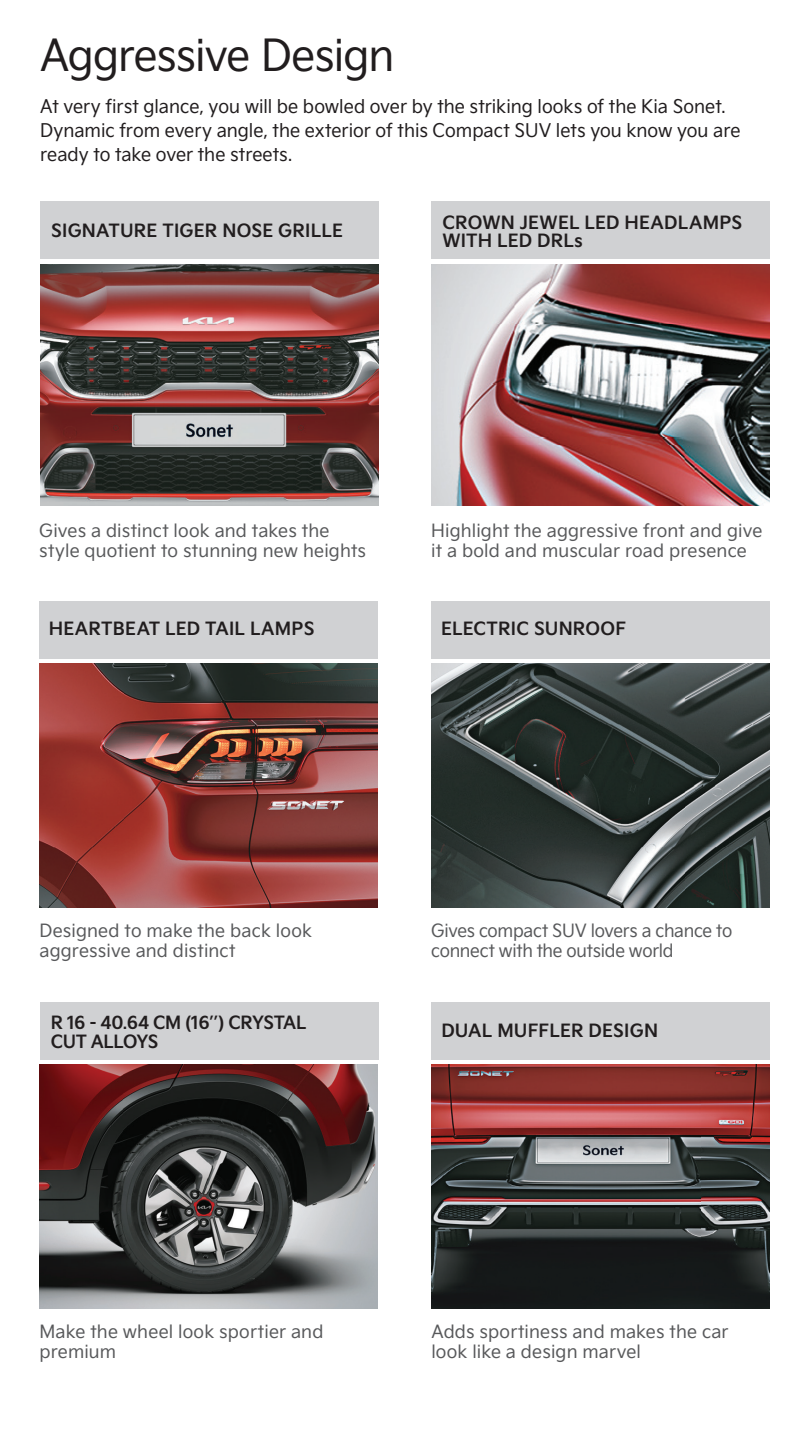
<style>
.page{position:relative;width:810px;height:1441px;background:#fff}
.page>*{position:absolute;margin:0;border:0;box-sizing:border-box;transform-origin:0 0}
.t1{font:42.75px "KI Abody Latinbasic Regular";letter-spacing:-.02em;color:#211d1e}
.t2{font:18.22px/24.3px "KI Abody Latinbasic Regular";color:#211d1e}
.t3{font:17.55px/20.2px "KI Abody Latinbasic Regular";letter-spacing:.01em;color:#58595b}
.t4{font:17.55px/18.9px "KI Abody Latinbasic Bold";letter-spacing:.01em;color:#211d1e}
.t5{font:17.55px/20.2px "KI Abody Latinbasic Regular";letter-spacing:-.015em;color:#58595b}
.t6{font:17.55px/18.9px "KI Abody Latinbasic Bold";letter-spacing:-.02em;color:#211d1e}
</style>
<div class="page">
<div style="left:40px;top:202px;width:338px;height:57px;background:#d0d1d3"></div>
<img style="left:40px;top:264px;width:338px;height:241px">
<div style="left:431px;top:202px;width:338px;height:57px;background:#d0d1d3"></div>
<img style="left:431px;top:264px;width:338px;height:241px">
<div style="left:39px;top:601px;width:339px;height:57px;background:#d0d1d3"></div>
<img style="left:39px;top:664px;width:339px;height:243px">
<img style="left:431px;top:664px;width:338px;height:244px">
<div style="left:431px;top:601px;width:338px;height:57px;background:#d0d1d3"></div>
<img style="left:39px;top:1065px;width:339px;height:244px">
<div style="left:41px;top:1002px;width:338px;height:57px;background:#d0d1d3"></div>
<img style="left:431px;top:1065px;width:338px;height:243px">
<div style="left:431px;top:1002px;width:338px;height:57px;background:#d0d1d3"></div>
<h1 class="t1" style="left:40px;top:33px;width:356px">Aggressive Design</h1>
<p class="t2" style="left:40px;top:95px;width:702px">At very first glance, you will be bowled over by the striking looks of the Kia Sonet.<br>Dynamic from every angle, the exterior of this Compact SUV lets you know you are ready to take over the streets.</p>
<p class="t4" style="left:51px;top:223px;width:293px">SIGNATURE TIGER NOSE GRILLE</p>
<p class="t4" style="left:442px;top:214px;width:301px">CROWN JEWEL LED HEADLAMPS<br>WITH LED DRLs</p>
<p class="t3" style="left:39px;top:521px;width:328px">Gives a distinct look and takes the style quotient to stunning new heights</p>
<p class="t4" style="left:49px;top:620px;width:267px">HEARTBEAT LED TAIL LAMPS</p>
<p class="t3" style="left:431px;top:521px;width:333px">Highlight the aggressive front and give it a bold and muscular road presence</p>
<p class="t4" style="left:441px;top:620px;width:186px">ELECTRIC SUNROOF</p>
<p class="t3" style="left:39px;top:921px;width:274px">Designed to make the back look aggressive and distinct</p>
<p class="t5" style="left:431px;top:921px;width:302px">Gives compact SUV lovers a chance to connect with the outside world</p>
<p class="t6" style="left:51px;top:1014px;width:257px">R 16 - 40.64 CM (16’’) CRYSTAL<br>CUT ALLOYS</p>
<p class="t4" style="left:441px;top:1022px;width:218px">DUAL MUFFLER DESIGN</p>
<p class="t3" style="left:39px;top:1322px;width:285px">Make the wheel look sportier and premium</p>
<p class="t3" style="left:431px;top:1322px;width:299px">Adds sportiness and makes the car look like a design marvel</p>
</div>
